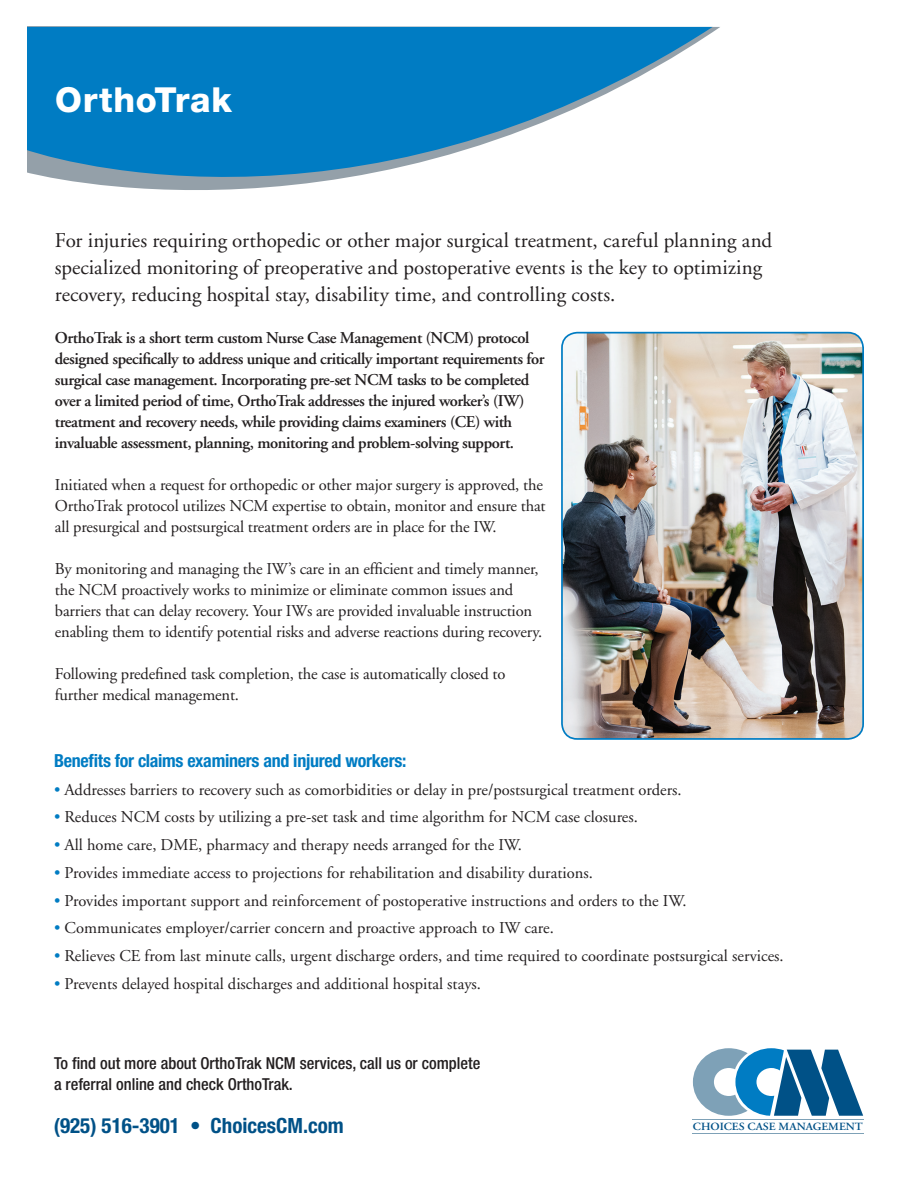
<style>
.page{position:relative;width:918px;height:1188px;background:#fff}
.page>*{position:absolute;margin:0;border:0;box-sizing:border-box;transform-origin:0 0}
.t1{font:800 34.5px "Helvetica Neue";letter-spacing:.02em;color:#fff}
.t2{font:21px/27px "Adobe Garamond";color:#231f20}
.t3{font:700 condensed 21px "Helvetica Neue";color:#005187}
.t4{font:700 condensed 18px "Helvetica Neue";letter-spacing:-.015em;color:#007cc3}
.t5{font:16.5px/21px "Adobe Garamond";letter-spacing:-.005em;color:#231f20}
.t6{font:600 16.5px/21px "Adobe Garamond";letter-spacing:-.025em;color:#231f20}
.t7{font:500 condensed 16.5px/21px "Helvetica Neue";color:#231f20}
.t8{font:600 10.95px "Adobe Garamond";color:#005187;scale:1.06 1}
.s1{color:#007cc3}
</style>
<div class="page">
<svg style="left:27px;top:26px;width:693px;height:6px"></svg>
<svg style="left:27px;top:27px;width:686px;height:163px;fill:#007cc3"></svg>
<svg style="left:693px;top:1048px;width:170px;height:68px"></svg>
<hr style="left:693px;top:1119px;width:171px;height:1px;background:#7ea1b7">
<hr style="left:693px;top:1133px;width:171px;height:1px;background:#7ea1b7">
<img style="left:562px;top:333px;width:301px;height:406px">
<div style="left:561px;top:332px;width:303px;height:408px;border:2px solid #007cc3;border-radius:15px"></div>
<h1 class="t1" style="left:55px;top:79px;width:178px">OrthoTrak</h1>
<p class="t2" style="left:55px;top:227px;width:719px">For injuries requiring orthopedic or other major surgical treatment, careful planning and specialized monitoring of preoperative and postoperative events is the key to optimizing recovery, reducing hospital stay, disability time, and controlling costs.</p>
<p class="t6" style="left:55px;top:327px;width:491px">OrthoTrak is a short term custom Nurse Case Management (NCM) protocol designed specifically to address unique and critically important requirements for surgical case management. Incorporating pre-set NCM tasks to be completed over a limited period of time, OrthoTrak addresses the injured worker’s (IW) treatment and recovery needs, while providing claims examiners (CE) with invaluable assessment, planning, monitoring and problem-solving support.</p>
<p class="t5" style="left:55px;top:475px;width:492px">Initiated when a request for orthopedic or other major surgery is approved, the<br>OrthoTrak protocol utilizes NCM expertise to obtain, monitor and ensure that all presurgical and postsurgical treatment orders are in place for the IW.</p>
<p class="t5" style="left:55px;top:559px;width:489px">By monitoring and managing the IW’s care in an efficient and timely manner, the NCM proactively works to minimize or eliminate common issues and barriers that can delay recovery. Your IWs are provided invaluable instruction enabling them to identify potential risks and adverse reactions during recovery.</p>
<p class="t5" style="left:55px;top:664px;width:452px">Following predefined task completion, the case is automatically closed to further medical management.</p>
<p class="t4" style="left:54px;top:750px;width:354px">Benefits for claims examiners and injured workers:</p>
<p class="t5" style="left:54px;top:779px;width:629px"><span class="s1">•</span> Addresses barriers to recovery such as comorbidities or delay in pre/postsurgical treatment orders.</p>
<p class="t5" style="left:54px;top:807px;width:585px"><span class="s1">•</span> Reduces NCM costs by utilizing a pre-set task and time algorithm for NCM case closures.</p>
<p class="t5" style="left:54px;top:835px;width:469px"><span class="s1">•</span> All home care, DME, pharmacy and therapy needs arranged for the IW.</p>
<p class="t5" style="left:54px;top:863px;width:540px"><span class="s1">•</span> Provides immediate access to projections for rehabilitation and disability durations.</p>
<p class="t5" style="left:54px;top:890px;width:634px"><span class="s1">•</span> Provides important support and reinforcement of postoperative instructions and orders to the IW.</p>
<p class="t5" style="left:54px;top:918px;width:501px"><span class="s1">•</span> Communicates employer/carrier concern and proactive approach to IW care.</p>
<p class="t5" style="left:54px;top:946px;width:731px"><span class="s1">•</span> Relieves CE from last minute calls, urgent discharge orders, and time required to coordinate postsurgical services.</p>
<p class="t5" style="left:54px;top:974px;width:429px"><span class="s1">•</span> Prevents delayed hospital discharges and additional hospital stays.</p>
<p class="t7" style="left:54px;top:1052px;width:428px">To find out more about OrthoTrak NCM services, call us or complete a referral online and check OrthoTrak.</p>
<p class="t3" style="left:54px;top:1113px;width:291px">(925) 516-3901 • ChoicesCM.com</p>
<p class="t8" style="left:693px;top:1121px;width:162px">CHOICES CASE MANAGEMENT</p>
</div>
